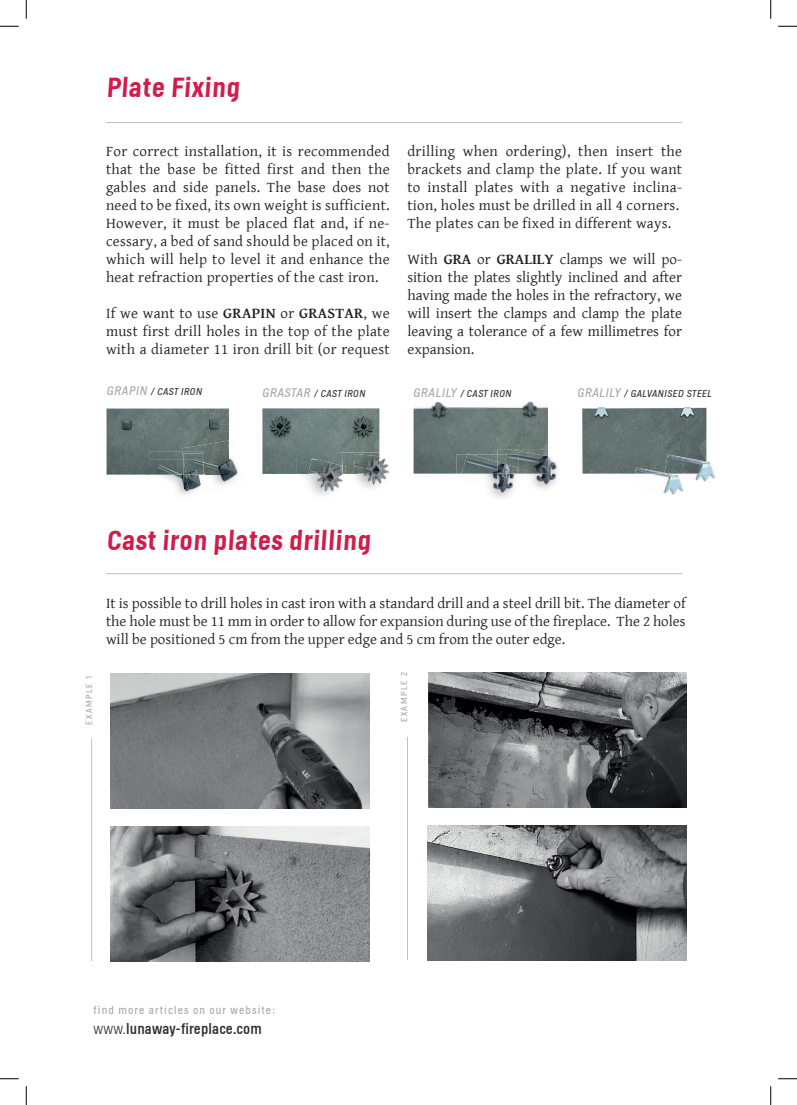
<style>
.page{position:relative;width:797px;height:1105px;background:#fff}
.page>*{position:absolute;margin:0;border:0;box-sizing:border-box;transform-origin:0 0}
.t1{font:500 27.5px "Helsinki";color:#d21c4b}
.t2{font:15px/18px "Gentium Basic";letter-spacing:.02em;color:#231f20;text-align:justify}
.t3{font:15px "Helsinki";letter-spacing:.01em;color:#312f30}
.t4{font:300 11.25px "Helsinki";letter-spacing:.1em;color:#a7a9a9}
.t5{font:italic 300 10px "Helsinki";letter-spacing:.05em;color:#312f30}
.t6{font:300 8.75px "Helsinki";letter-spacing:.175em;color:#a7a9a9}
.s1{font-weight:700}
.s2{font-size:12.5px;color:#a7a9a9}
.s3{font-weight:100}
</style>
<div class="page">
<hr style="left:106px;top:122px;width:576px;height:1px;background:#bcbdc0">
<hr style="left:106px;top:573px;width:576px;height:1px;background:#bcbdc0">
<img style="left:111px;top:674px;width:259px;height:135px">
<img style="left:111px;top:827px;width:259px;height:135px">
<hr style="left:91px;top:738px;width:1px;height:223px;background:#a09ea0">
<img style="left:428px;top:673px;width:258px;height:135px">
<img style="left:427px;top:825px;width:259px;height:135px">
<hr style="left:407px;top:737px;width:1px;height:223px;background:#a09ea0">
<img style="left:106px;top:408px;width:123px;height:67px">
<img style="left:262px;top:408px;width:117px;height:66px">
<svg style="left:148px;top:459px;width:1px;height:16px"></svg>
<img style="left:149px;top:451px;width:34px;height:24px">
<img style="left:159px;top:475px;width:30px;height:20px">
<img style="left:184px;top:475px;width:2px;height:14px">
<img style="left:182px;top:439px;width:47px;height:15px">
<img style="left:182px;top:451px;width:22px;height:8px">
<svg style="left:183px;top:459px;width:1px;height:16px"></svg>
<img style="left:188px;top:489px;width:9px;height:5px">
<img style="left:211px;top:458px;width:27px;height:28px">
<img style="left:184px;top:454px;width:45px;height:21px">
<img style="left:186px;top:475px;width:15px;height:14px">
<img style="left:184px;top:459px;width:19px;height:16px">
<img style="left:341px;top:453px;width:38px;height:21px">
<img style="left:353px;top:456px;width:36px;height:30px">
<img style="left:353px;top:454px;width:26px;height:20px">
<img style="left:302px;top:474px;width:26px;height:21px">
<img style="left:296px;top:460px;width:12px;height:14px">
<svg style="left:311px;top:458px;width:7px;height:2px"></svg>
<img style="left:305px;top:474px;width:36px;height:20px">
<img style="left:308px;top:460px;width:33px;height:14px">
<svg style="left:341px;top:460px;width:5px;height:22px"></svg>
<img style="left:413px;top:402px;width:135px;height:72px">
<img style="left:582px;top:407px;width:124px;height:67px">
<img style="left:456px;top:454px;width:5px;height:20px">
<img style="left:476px;top:474px;width:34px;height:21px">
<img style="left:461px;top:454px;width:36px;height:20px">
<img style="left:497px;top:479px;width:18px;height:14px">
<img style="left:526px;top:456px;width:33px;height:30px">
<img style="left:519px;top:450px;width:29px;height:24px">
<svg style="left:497px;top:449px;width:22px;height:30px"></svg>
<img style="left:505px;top:454px;width:14px;height:20px">
<img style="left:502px;top:474px;width:14px;height:5px">
<img style="left:503px;top:464px;width:15px;height:10px">
<img style="left:695px;top:461px;width:20px;height:21px">
<img style="left:664px;top:454px;width:42px;height:20px">
<img style="left:651px;top:474px;width:33px;height:21px">
<img style="left:635px;top:468px;width:29px;height:6px">
<img style="left:664px;top:474px;width:20px;height:4px">
<svg style="left:0;top:25px;width:19px;height:2px"></svg>
<svg style="left:778px;top:25px;width:19px;height:2px"></svg>
<svg style="left:0;top:1078px;width:19px;height:1px"></svg>
<svg style="left:778px;top:1078px;width:19px;height:1px"></svg>
<svg style="left:25px;top:0;width:2px;height:19px"></svg>
<svg style="left:25px;top:1086px;width:2px;height:19px"></svg>
<svg style="left:770px;top:0;width:1px;height:19px"></svg>
<svg style="left:770px;top:1086px;width:1px;height:19px"></svg>
<h1 class="t1" style="left:106px;top:71px;width:137px">Plate Fixing</h1>
<p class="t2" style="left:106px;top:142px;width:285px">For correct installation, it is recommended that the base be fitted first and then the gables and side panels. The base does not need to be fixed, its own weight is sufficient.<br>However, it must be placed flat and, if ne&shy;cessary, a bed of sand should be placed on it, which will help to level it and enhance the heat refraction properties of the cast iron.</p>
<p class="t2" style="left:106px;top:304px;width:285px">If we want to use <span class="s1">GRAPIN</span> or <span class="s1">GRASTAR</span>, we must first drill holes in the top of the plate with a diameter 11 iron drill bit (or request</p>
<p class="t2" style="left:407px;top:142px;width:276px;text-align:left">drilling when ordering), then insert the brackets and clamp the plate. If you want to install plates with a negative inclina&shy;tion, holes must be drilled in all 4 corners.<br>The plates can be fixed in different ways.</p>
<p class="t2" style="left:407px;top:250px;width:276px">With <span class="s1">GRA</span> or <span class="s1">GRALILY</span> clamps we will po&shy;sition the plates slightly inclined and after having made the holes in the refractory, we will insert the clamps and clamp the plate leaving a tolerance of a few millimetres for expansion.</p>
<p class="t5" style="left:107px;top:386px;width:97px"><span class="s2">GRAPIN</span> / CAST IRON</p>
<p class="t5" style="left:262px;top:388px;width:104px"><span class="s2">GRASTAR</span> / CAST IRON</p>
<p class="t5" style="left:413px;top:388px;width:99px"><span class="s2">GRALILY</span> / CAST IRON</p>
<p class="t5" style="left:577px;top:388px;width:136px"><span class="s2">GRALILY</span> / GALVANISED STEEL</p>
<h1 class="t1" style="left:106px;top:524px;width:268px">Cast iron plates drilling</h1>
<p class="t2" style="left:106px;top:594px;width:581px">It is possible to drill holes in cast iron with a standard drill and a steel drill bit. The diameter of the hole must be 11 mm in order to allow for expansion during use of the fireplace. The 2 holes will be positioned 5 cm from the upper edge and 5 cm from the outer edge.</p>
<p class="t6" style="left:84px;top:725px;width:51px;rotate:-90deg">EXAMPLE 1</p>
<p class="t6" style="left:399px;top:722px;width:52px;rotate:-90deg">EXAMPLE 2</p>
<p class="t4" style="left:94px;top:1003px;width:183px">find more articles on our website:</p>
<p class="t3" style="left:94px;top:1020px;width:170px"><span class="s3">www.</span>lunaway-fireplace.com</p>
</div>
